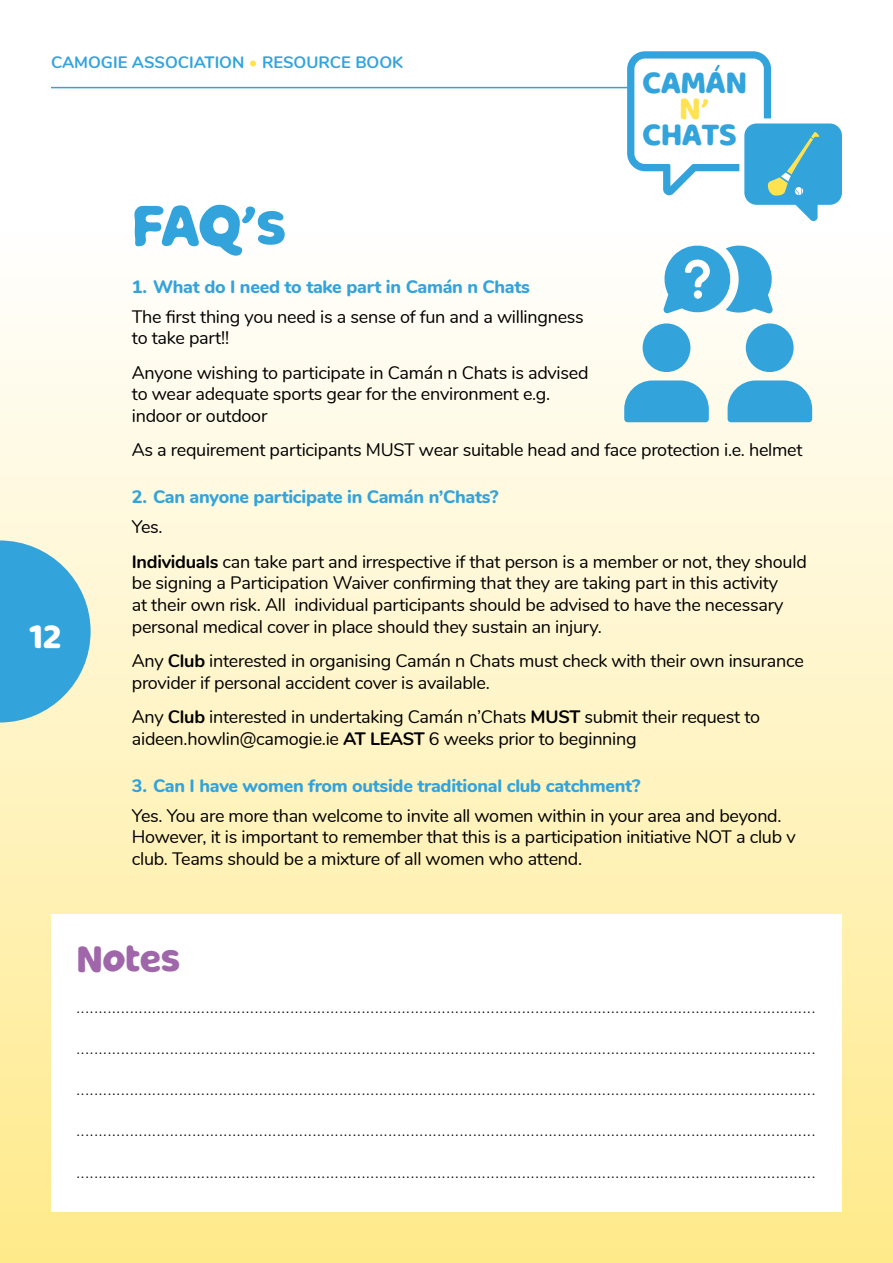
<style>
.page{position:relative;width:893px;height:1263px;background:#fff}
.page>*{position:absolute;margin:0;border:0;box-sizing:border-box;transform-origin:0 0}
.t1{font:58.5px "Milky Nice";color:#33a3dc}
.t2{font:37.5px "Milky Nice";letter-spacing:-.015em;color:#a066aa}
.t3{font:33px "Milky Nice";color:#fff}
.t4{font:30px/25.8px "Milky Nice";color:#33a3dc;text-align:center}
.t5{font:18px/21.6px "Nunito";letter-spacing:-.015em;color:#000}
.t6{font:800 18px "Nunito";letter-spacing:-.015em;color:#33a3dc}
.t7{font:300 16.5px "Nunito";color:#000}
.t8{font:700 16.5px "Nunito";color:#33a3dc}
.s1{color:#ffe250}
.s2{font-weight:700}
</style>
<div class="page">
<div style="left:0;top:232px;width:893px;height:1031px;background:linear-gradient(to bottom,#fffefe,#ffea8a)"></div>
<hr style="left:51px;top:87px;width:648px;height:1px;background:#33a3dc">
<svg style="left:627px;top:51px;width:225px;height:183px"></svg>
<svg style="left:0;top:540px;width:91px;height:182px;background:#5fb5d9"></svg>
<svg style="left:662px;top:242px;width:112px;height:73px"></svg>
<svg style="left:624px;top:380px;width:85px;height:42px;background:#4aaddd"></svg>
<div style="left:643px;top:323px;width:47px;height:49px;background:#33a3dc;border-radius:50%"></div>
<svg style="left:728px;top:380px;width:84px;height:42px;background:#49acdd"></svg>
<div style="left:746px;top:323px;width:48px;height:49px;background:#33a3dc;border-radius:50%"></div>
<div style="left:51px;top:914px;width:791px;height:298px;background:#fff"></div>
<p class="t8" style="left:51px;top:50px;width:354px">CAMOGIE ASSOCIATION <span class="s1">•</span> RESOURCE BOOK</p>
<p class="t4" style="left:643px;top:70px;width:106px">CAMÁN<br><span class="s1">N’<br></span>CHATS</p>
<p class="t3" style="left:29px;top:616px;width:34px">12</p>
<p class="t1" style="left:132px;top:189px;width:156px">FAQ’s</p>
<p class="t6" style="left:132px;top:273px;width:400px">1. What do I need to take part in Camán n Chats</p>
<p class="t5" style="left:132px;top:305px;width:454px">The first thing you need is a sense of fun and a willingness to take part!!</p>
<p class="t5" style="left:132px;top:361px;width:458px">Anyone wishing to participate in Camán n Chats is advised to wear adequate sports gear for the environment e.g. indoor or outdoor</p>
<p class="t5" style="left:132px;top:438px;width:672px">As a requirement participants MUST wear suitable head and face protection i.e. helmet</p>
<p class="t6" style="left:132px;top:484px;width:368px">2. Can anyone participate in Camán n’Chats?</p>
<p class="t5" style="left:132px;top:515px;width:32px">Yes.</p>
<p class="t5" style="left:132px;top:550px;width:676px"><span class="s2">Individuals</span> can take part and irrespective if that person is a member or not, they should be signing a Participation Waiver confirming that they are taking part in this activity<br>at their own risk. All individual participants should be advised to have the necessary personal medical cover in place should they sustain an injury.</p>
<p class="t5" style="left:132px;top:649px;width:673px">Any <span class="s2">Club</span> interested in organising Camán n Chats must check with their own insurance provider if personal accident cover is available.</p>
<p class="t5" style="left:132px;top:705px;width:630px">Any <span class="s2">Club</span> interested in undertaking Camán n’Chats <span class="s2">MUST</span> submit their request to aideen.howlin@camogie.ie <span class="s2">AT LEAST</span> 6 weeks prior to beginning</p>
<p class="t6" style="left:132px;top:772px;width:510px">3. Can I have women from outside traditional club catchment?</p>
<p class="t5" style="left:132px;top:804px;width:665px">Yes. You are more than welcome to invite all women within in your area and beyond.<br>However, it is important to remember that this is a participation initiative NOT a club v club. Teams should be a mixture of all women who attend.</p>
<p class="t2" style="left:77px;top:936px;width:105px">Notes</p>
<p class="t7" style="left:77px;top:995px;width:740px">......................................................................................................................................................................</p>
<p class="t7" style="left:77px;top:1036px;width:740px">......................................................................................................................................................................</p>
<p class="t7" style="left:77px;top:1077px;width:740px">......................................................................................................................................................................</p>
<p class="t7" style="left:77px;top:1119px;width:740px">......................................................................................................................................................................</p>
<p class="t7" style="left:77px;top:1160px;width:740px">......................................................................................................................................................................</p>
</div>
